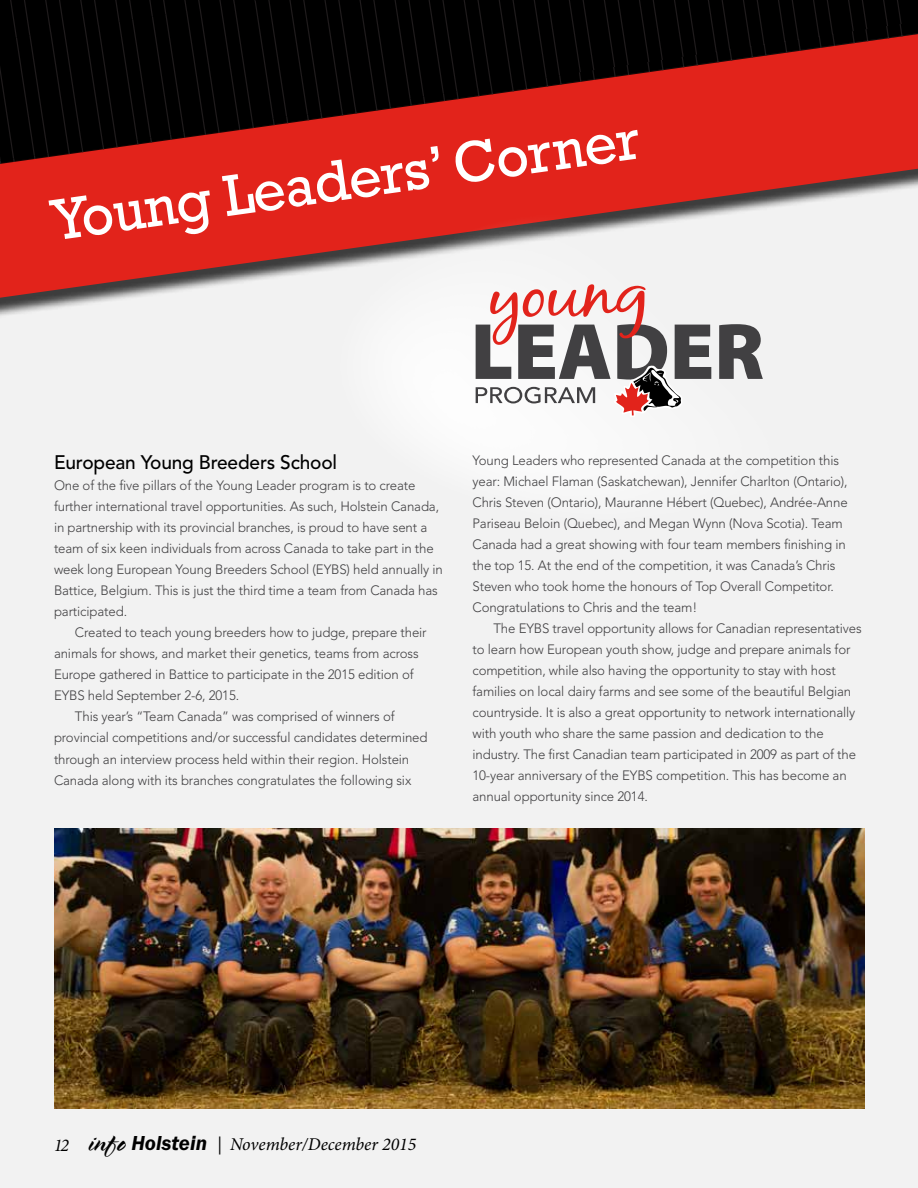
<style>
.page{position:relative;width:918px;height:1188px;background:#f2f2f2}
.page>*{position:absolute;margin:0;border:0;box-sizing:border-box;transform-origin:0 0}
.t1{font:59.25px "Rockwell";color:#fff;scale:.96 1}
.t2{font:500 19.5px "Avenir LT Std";letter-spacing:-.01em;color:#000}
.t3{font:italic 18px "Minion Pro";letter-spacing:-.005em;color:#000}
.t4{font:300 13.5px/21px "Avenir LT Std";letter-spacing:-.01em;color:#414042}
.s1{font-family:"Spring LP Std";font-style:normal;font-size:27px}
.s2{font-family:"ITC Franklin Gothic Std";font-weight:600;font-size:21px}
</style>
<div class="page">
<div style="left:0;top:0;width:918px;height:335px;background:#000;opacity:.75"></div>
<svg style="left:0;top:170px;width:918px;height:128px;fill:#e2231b"></svg>
<svg style="left:0;top:0;width:918px;height:168px;background:#5d0f0c"></svg>
<div style="left:335px;top:207px;width:553px;height:316px;background:#f3f3f3;border-radius:50%"></div>
<svg style="left:719px;top:324px;width:44px;height:55px"></svg>
<svg style="left:476px;top:284px;width:235px;height:133px"></svg>
<img style="left:54px;top:828px;width:810px;height:280px">
<h1 class="t1" style="left:47px;top:187px;width:619px;rotate:-8deg">Young Leaders’ Corner</h1>
<h2 class="t2" style="left:54px;top:451px;width:285px">European Young Breeders School</h2>
<p class="t4" style="left:54px;top:475px;width:390px">One of the five pillars of the Young Leader program is to create further international travel opportunities. As such, Holstein Canada, in partnership with its provincial branches, is proud to have sent a team of six keen individuals from across Canada to take part in the week long European Young Breeders School (EYBS) held annually in Battice, Belgium. This is just the third time a team from Canada has participated.</p>
<p class="t4" style="left:75px;top:622px;width:353px">Created to teach young breeders how to judge, prepare their</p>
<p class="t4" style="left:54px;top:643px;width:366px">animals for shows, and market their genetics, teams from across</p>
<p class="t4" style="left:54px;top:664px;width:361px">Europe gathered in Battice to participate in the 2015 edition of</p>
<p class="t4" style="left:54px;top:685px;width:187px">EYBS held September 2-6, 2015.</p>
<p class="t4" style="left:75px;top:706px;width:321px">This year’s “Team Canada” was comprised of winners of</p>
<p class="t4" style="left:54px;top:727px;width:375px">provincial competitions and/or successful candidates determined</p>
<p class="t4" style="left:54px;top:748px;width:357px">through an interview process held within their region. Holstein</p>
<p class="t4" style="left:54px;top:769px;width:359px">Canada along with its branches congratulates the following six</p>
<p class="t4" style="left:473px;top:450px;width:377px">Young Leaders who represented Canada at the competition this year: Michael Flaman (Saskatchewan), Jennifer Charlton (Ontario), Chris Steven (Ontario), Mauranne Hébert (Quebec), Andrée-Anne Pariseau Beloin (Quebec), and Megan Wynn (Nova Scotia). Team Canada had a great showing with four team members finishing in the top 15. At the end of the competition, it was Canada’s Chris Steven who took home the honours of Top Overall Competitor.<br>Congratulations to Chris and the team!</p>
<p class="t4" style="left:473px;top:618px;width:391px;text-indent:21px">The EYBS travel opportunity allows for Canadian representatives to learn how European youth show, judge and prepare animals for competition, while also having the opportunity to stay with host families on local dairy farms and see some of the beautiful Belgian countryside. It is also a great opportunity to network internationally with youth who share the same passion and dedication to the industry. The first Canadian team participated in 2009 as part of the 10-year anniversary of the EYBS competition. This has become an annual opportunity since 2014.</p>
<h3 class="t3" style="left:54px;top:1132px;width:364px">12 <span class="s1">info</span> <span class="s2">Holstein</span> | November/December 2015</h3>
</div>
